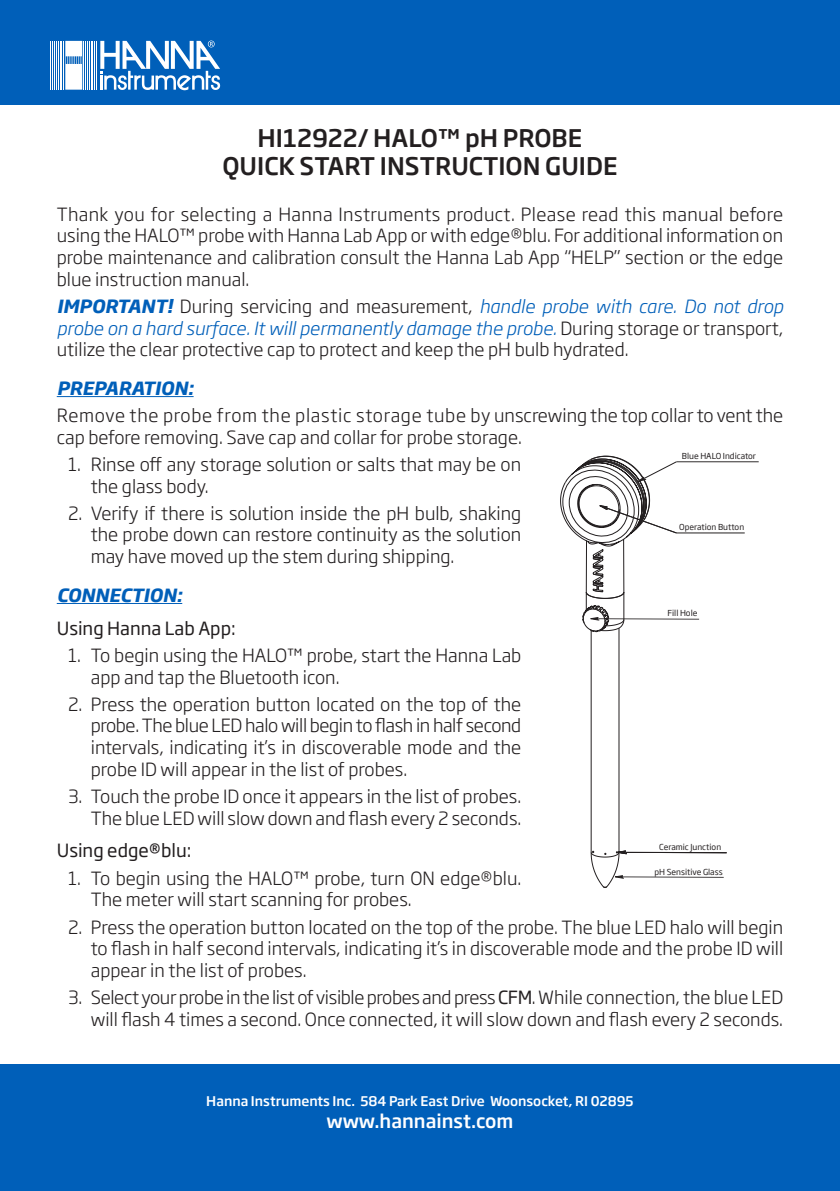
<style>
.page{position:relative;width:840px;height:1191px;background:#fff}
.page>*{position:absolute;margin:0;border:0;box-sizing:border-box;transform-origin:0 0}
.t1{font:500 24px "Soho Gothic Pro";color:#231f20}
.t2{font:500 18.6px "Soho Gothic Pro";color:#fff}
.t3{font:300 18px/21.6px "Soho Gothic Pro";color:#231f20;text-align:justify}
.t4{font:18px "Soho Gothic Pro";color:#231f20}
.t5{font:italic 700 18px "Soho Gothic Pro";color:#005fb9}
.t6{font:500 13.2px "Soho Gothic Pro";color:#fff}
.t7{font:8.2px "Soho Gothic Pro";color:#231f20}
.s1{font-weight:700;font-style:italic;color:#005fb9}
.s2{font-style:italic;color:#005fb9}
.s3{font-weight:400}
</style>
<div class="page">
<div style="left:0;top:0;width:839px;height:105px;background:#005fb9"></div>
<hr style="left:96px;top:41px;width:1px;height:49px;background:#fff">
<hr style="left:94px;top:41px;width:1px;height:49px;background:#fff">
<hr style="left:93px;top:41px;width:1px;height:49px;background:#fff">
<hr style="left:91px;top:41px;width:1px;height:49px;background:#fff">
<hr style="left:89px;top:41px;width:1px;height:49px;background:#fff">
<hr style="left:87px;top:41px;width:1px;height:49px;background:#fff">
<hr style="left:85px;top:41px;width:1px;height:49px;background:#fff">
<hr style="left:83px;top:41px;width:1px;height:49px;background:#fff">
<hr style="left:63px;top:41px;width:1px;height:49px;background:#fff">
<hr style="left:62px;top:41px;width:1px;height:49px;background:#fff">
<hr style="left:60px;top:41px;width:1px;height:49px;background:#fff">
<hr style="left:58px;top:41px;width:1px;height:49px;background:#fff">
<hr style="left:56px;top:41px;width:1px;height:49px;background:#fff">
<hr style="left:54px;top:41px;width:1px;height:49px;background:#fff">
<hr style="left:52px;top:41px;width:1px;height:49px;background:#fff">
<hr style="left:51px;top:41px;width:1px;height:49px;background:#fff">
<svg style="left:65px;top:41px;width:17px;height:49px"></svg>
<svg style="left:100px;top:41px;width:120px;height:49px"></svg>
<div style="left:0;top:1064px;width:839px;height:126px;background:#005fb9"></div>
<hr style="left:57px;top:396px;width:136px;height:1px;background:#005fb9">
<hr style="left:57px;top:603px;width:125px;height:1px;background:#005fb9">
<hr style="left:676px;top:461px;width:82px;height:1px;background:#231f20">
<svg style="left:560px;top:456px;width:184px;height:432px"></svg>
<p class="t1" style="left:257px;top:119px;width:326px">HI12922/ HALO™ pH PROBE</p>
<p class="t1" style="left:222px;top:148px;width:396px">QUICK START INSTRUCTION GUIDE</p>
<p class="t3" style="left:57px;top:202px;width:727px">Thank you for selecting a Hanna Instruments product. Please read this manual before using the HALO™ probe with Hanna Lab App or with edge®blu. For additional information on probe maintenance and calibration consult the Hanna Lab App “HELP” section or the edge blue instruction manual.</p>
<p class="t3" style="left:57px;top:294px;width:727px"><span class="s1">IMPORTANT!</span> During servicing and measurement, <span class="s2">handle probe with care. Do not drop probe on a hard surface. It will permanently damage the probe.</span> During storage or transport, utilize the clear protective cap to protect and keep the pH bulb hydrated.</p>
<p class="t5" style="left:57px;top:374px;width:138px">PREPARATION:</p>
<p class="t3" style="left:57px;top:403px;width:727px">Remove the probe from the plastic storage tube by unscrewing the top collar to vent the cap before removing. Save cap and collar for probe storage.</p>
<p class="t3" style="left:91px;top:452px;width:431px;text-indent:-23px">1. Rinse off any storage solution or salts that may be on the glass body.</p>
<p class="t3" style="left:91px;top:501px;width:432px;text-indent:-23px">2. Verify if there is solution inside the pH bulb, shaking the probe down can restore continuity as the solution may have moved up the stem during shipping.</p>
<p class="t5" style="left:57px;top:581px;width:127px">CONNECTION:</p>
<p class="t4" style="left:57px;top:614px;width:180px">Using Hanna Lab App:</p>
<p class="t3" style="left:91px;top:643px;width:432px;text-indent:-23px">1. To begin using the HALO™ probe, start the Hanna Lab app and tap the Bluetooth icon.</p>
<p class="t3" style="left:91px;top:692px;width:432px;text-indent:-23px">2. Press the operation button located on the top of the probe. The blue LED halo will begin to flash in half second intervals, indicating it’s in discoverable mode and the probe ID will appear in the list of probes.</p>
<p class="t3" style="left:68px;top:784px;width:454px;text-align:right">3. Touch the probe ID once it appears in the list of probes.<br>The blue LED will slow down and flash every 2 seconds.</p>
<p class="t4" style="left:57px;top:837px;width:136px">Using edge®blu:</p>
<p class="t3" style="left:91px;top:866px;width:432px;text-indent:-23px">1. To begin using the HALO™ probe, turn ON edge®blu.<br>The meter will start scanning for probes.</p>
<p class="t3" style="left:91px;top:915px;width:693px;text-indent:-23px">2. Press the operation button located on the top of the probe. The blue LED halo will begin to flash in half second intervals, indicating it’s in discoverable mode and the probe ID will appear in the list of probes.</p>
<p class="t3" style="left:68px;top:985px;width:716px;text-align:right">3. Select your probe in the list of visible probes and press <span class="s3">CFM</span>. While connection, the blue LED will flash 4 times a second. Once connected, it will slow down and flash every 2 seconds.</p>
<p class="t7" style="left:681px;top:453px;width:76px">Blue HALO Indicator</p>
<p class="t7" style="left:678px;top:524px;width:67px">Operation Button</p>
<p class="t7" style="left:667px;top:610px;width:31px">Fill Hole</p>
<p class="t7" style="left:659px;top:843px;width:63px">Ceramic Junction</p>
<p class="t7" style="left:654px;top:868px;width:70px">pH Sensitive Glass</p>
<p class="t6" style="left:206px;top:1090px;width:428px">Hanna Instruments Inc. 584 Park East Drive Woonsocket, RI 02895</p>
<p class="t2" style="left:326px;top:1106px;width:188px">www.hannainst.com</p>
</div>
